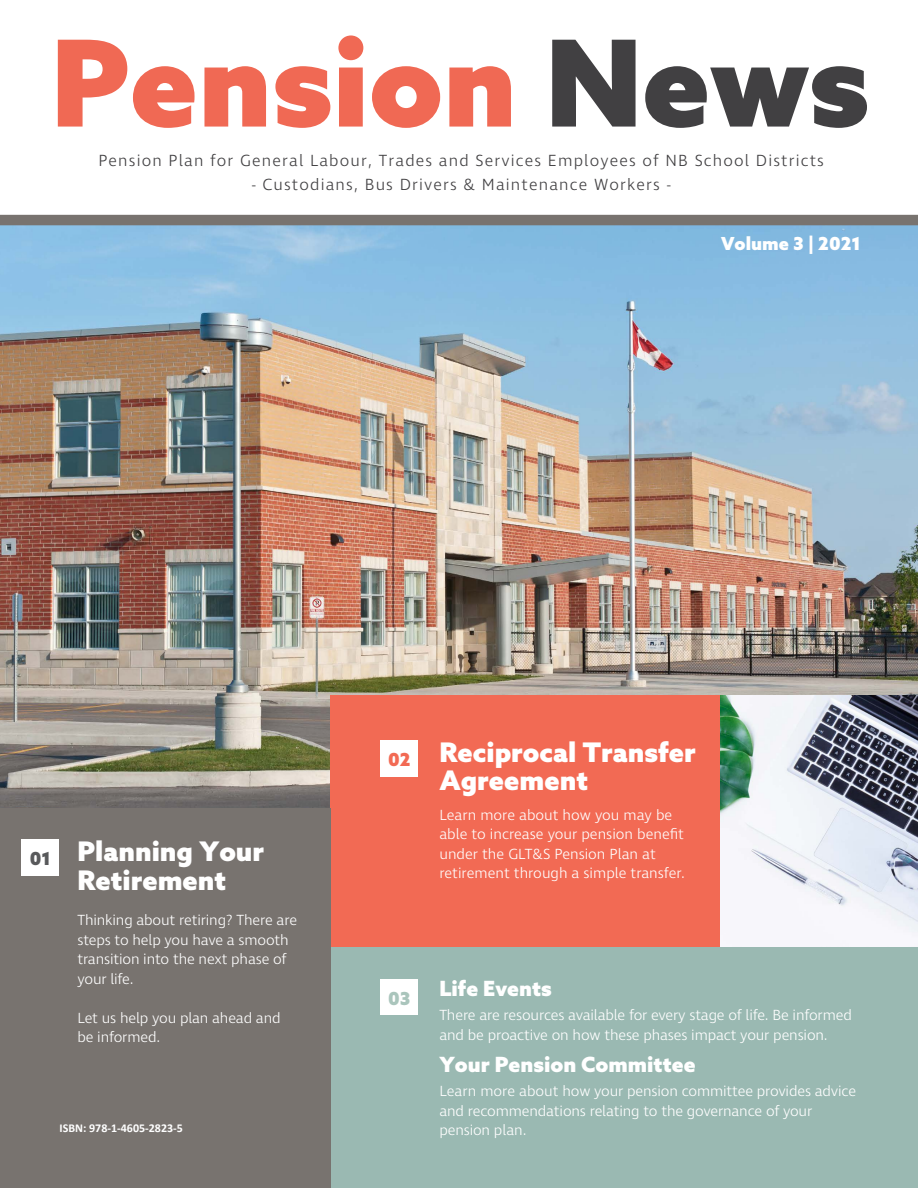
<style>
.page{position:relative;width:918px;height:1188px;background:#fff}
.page>*{position:absolute;margin:0;border:0;box-sizing:border-box;transform-origin:0 0}
.t1{font:900 120px "Azo Sans";color:#f06954}
.t2{font:900 27px/28.5px "Azo Sans";color:#fff}
.t3{font:900 21px "Azo Sans";color:#fff}
.t4{font:900 18px "Azo Sans";color:#fff}
.t5{font:900 18px "Azo Sans";color:#aac5bc}
.t6{font:900 18px "Azo Sans";color:#58595b}
.t7{font:900 18px "Azo Sans";color:#f26a54}
.t8{font:300 16.5px "Ingra";letter-spacing:.07em;color:#414042}
.t9{font:300 15px/19.5px "Ingra";letter-spacing:-.01em;color:#fff}
.t10{font:700 12px "Calibri";color:#fff}
.s1{color:#414042}
</style>
<div class="page">
<img style="left:0;top:225px;width:918px;height:584px">
<div style="left:330px;top:947px;width:588px;height:241px;background:#9ab9b2"></div>
<div style="left:0;top:215px;width:918px;height:10px;background:#78736f"></div>
<div style="left:330px;top:696px;width:588px;height:251px;background:#f26a54"></div>
<div style="left:0;top:809px;width:330px;height:379px;background:#78736f"></div>
<div style="left:380px;top:979px;width:38px;height:36px;background:#fff"></div>
<div style="left:22px;top:840px;width:37px;height:36px;background:#fff"></div>
<div style="left:380px;top:740px;width:38px;height:37px;background:#fff"></div>
<img style="left:720px;top:695px;width:198px;height:252px">
<h1 class="t1" style="left:51px;top:3px;width:820px">Pension <span class="s1">News</span></h1>
<p class="t8" style="left:98px;top:150px;width:727px">Pension Plan for General Labour, Trades and Services Employees of NB School Districts</p>
<p class="t8" style="left:252px;top:174px;width:421px">- Custodians, Bus Drivers &amp; Maintenance Workers -</p>
<p class="t4" style="left:721px;top:231px;width:142px">Volume 3 | 2021</p>
<p class="t6" style="left:30px;top:846px;width:23px">01</p>
<h2 class="t2" style="left:77px;top:837px;width:188px">Planning Your<br>Retirement</h2>
<p class="t9" style="left:77px;top:911px;width:221px">Thinking about retiring? There are steps to help you have a smooth transition into the next phase of your life.</p>
<p class="t9" style="left:77px;top:1009px;width:205px">Let us help you plan ahead and be informed.</p>
<p class="t10" style="left:60px;top:1120px;width:125px">ISBN: 978-1-4605-2823-5</p>
<p class="t7" style="left:388px;top:747px;width:24px">02</p>
<h2 class="t2" style="left:439px;top:737px;width:258px">Reciprocal Transfer<br>Agreement</h2>
<p class="t9" style="left:439px;top:806px;width:247px">Learn more about how you may be able to increase your pension benefit under the GLT&amp;S Pension Plan at retirement through a simple transfer.</p>
<p class="t5" style="left:388px;top:986px;width:24px">03</p>
<h3 class="t3" style="left:439px;top:974px;width:114px">Life Events</h3>
<p class="t9" style="left:439px;top:1006px;width:414px">There are resources available for every stage of life. Be informed and be proactive on how these phases impact your pension.</p>
<h3 class="t3" style="left:439px;top:1051px;width:258px">Your Pension Committee</h3>
<p class="t9" style="left:439px;top:1082px;width:418px">Learn more about how your pension committee provides advice and recommendations relating to the governance of your pension plan.</p>
</div>
